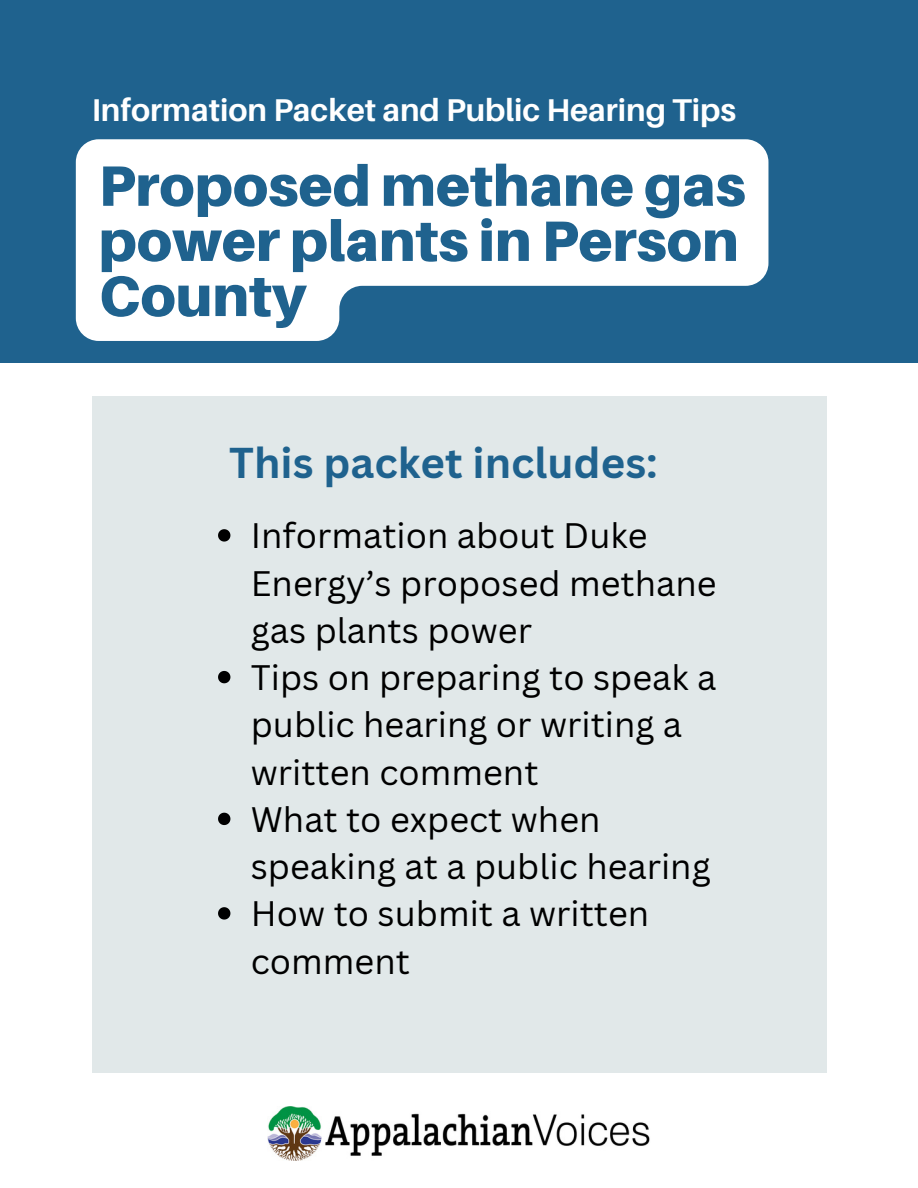
<style>
.page{position:relative;width:918px;height:1188px;background:#fff}
.page>*{position:absolute;margin:0;border:0;box-sizing:border-box;transform-origin:0 0}
.t1{font:900 57px/55.2px "Aileron";color:#1f628e}
.t2{font:700 42px "Canva Sans";color:#1f628e}
.t3{font:34.5px/47.2px "Canva Sans";color:#000}
.t4{font:700 31.5px "Aileron";color:#fff}
</style>
<div class="page">
<div style="left:0;top:0;width:918px;height:363px;background:#1f628e"></div>
<div style="left:92px;top:396px;width:734px;height:677px;background:#e1e8e9"></div>
<svg style="left:218px;top:529px;width:12px;height:13px"></svg>
<svg style="left:218px;top:671px;width:12px;height:12px"></svg>
<svg style="left:218px;top:813px;width:12px;height:12px"></svg>
<svg style="left:218px;top:907px;width:12px;height:13px"></svg>
<img style="left:267px;top:1106px;width:383px;height:54px">
<svg style="left:76px;top:139px;width:692px;height:202px;fill:#fff"></svg>
<p class="t4" style="left:92px;top:91px;width:646px">Information Packet and Public Hearing Tips</p>
<p class="t1" style="left:99px;top:157px;width:649px">Proposed methane gas power plants in Person<br>County</p>
<p class="t2" style="left:229px;top:433px;width:430px">This packet includes:</p>
<h3 class="t3" style="left:251px;top:511px;width:467px">Information about Duke<br>Energy’s proposed methane gas plants power</h3>
<h1 class="t3" style="left:251px;top:653px;width:467px">Tips on preparing to speak a public hearing or writing a written comment</h1>
<h2 class="t3" style="left:251px;top:795px;width:461px">What to expect when speaking at a public hearing</h2>
<p class="t3" style="left:251px;top:889px;width:400px">How to submit a written comment</p>
</div>
